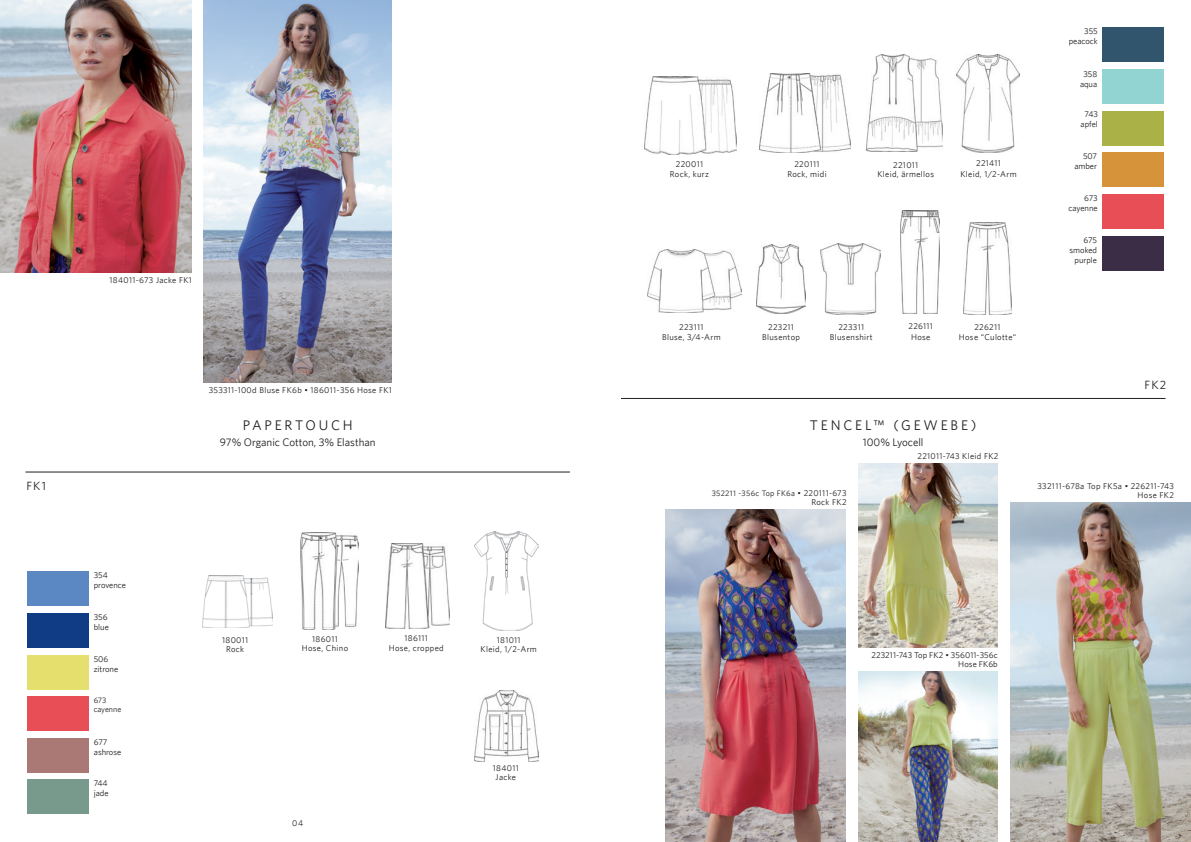
<style>
.page{position:relative;width:1191px;height:842px;background:#fff}
.page>*{position:absolute;margin:0;border:0;box-sizing:border-box;transform-origin:0 0}
.t1{font:14px "Whitney";letter-spacing:.2em;color:#231f20}
.t2{font:12px "Whitney";letter-spacing:.1em;color:#231f20}
.t3{font:11px "Whitney";color:#231f20}
.t4{font:8.5px/10.2px "Whitney";letter-spacing:.04em;color:#231f20;text-align:center}
.t5{font:8.5px/10.2px "Whitney";color:#231f20;text-align:right}
.t6{font:8.5px/9px "Whitney";letter-spacing:.01em;color:#231f20;text-align:right}
.t7{font:8px "Whitney";letter-spacing:.04em;color:#231f20}
.t8{font:8px/9.6px "Whitney";color:#231f20}
.s1{font-size:8.5px}
</style>
<div class="page">
<img style="left:0;top:0;width:191px;height:273px">
<img style="left:204px;top:0;width:187px;height:382px">
<img style="left:202px;top:576px;width:71px;height:52px">
<img style="left:475px;top:531px;width:64px;height:99px">
<img style="left:474px;top:690px;width:64px;height:71px">
<img style="left:300px;top:532px;width:58px;height:98px">
<img style="left:386px;top:544px;width:63px;height:84px">
<div style="left:27px;top:655px;width:62px;height:34px;background:#e5df6d"></div>
<div style="left:27px;top:572px;width:62px;height:34px;background:#5b88c3"></div>
<div style="left:27px;top:697px;width:62px;height:34px;background:#e74e55"></div>
<div style="left:27px;top:613px;width:62px;height:34px;background:#103c85"></div>
<div style="left:27px;top:738px;width:62px;height:34px;background:#aa7875"></div>
<div style="left:27px;top:780px;width:62px;height:34px;background:#779a8d"></div>
<div style="left:1102px;top:27px;width:61px;height:34px;background:#31556c"></div>
<div style="left:1102px;top:69px;width:61px;height:34px;background:#92d4d1"></div>
<div style="left:1102px;top:195px;width:61px;height:34px;background:#e74e55"></div>
<div style="left:1102px;top:111px;width:61px;height:34px;background:#aab146"></div>
<div style="left:1102px;top:237px;width:61px;height:34px;background:#3c2d47"></div>
<div style="left:1102px;top:152px;width:61px;height:34px;background:#d79339"></div>
<img style="left:666px;top:509px;width:179px;height:333px">
<img style="left:645px;top:76px;width:92px;height:79px">
<img style="left:759px;top:73px;width:91px;height:80px">
<img style="left:866px;top:55px;width:76px;height:97px">
<img style="left:956px;top:55px;width:64px;height:97px">
<img style="left:756px;top:244px;width:50px;height:70px">
<img style="left:820px;top:243px;width:60px;height:72px">
<img style="left:900px;top:211px;width:40px;height:103px">
<img style="left:963px;top:222px;width:48px;height:92px">
<img style="left:648px;top:249px;width:93px;height:64px">
<hr style="left:26px;top:472px;width:544px;height:1px;background:#231f20">
<hr style="left:621px;top:398px;width:544px;height:1px;background:#231f20">
<img style="left:858px;top:672px;width:139px;height:170px">
<img style="left:858px;top:464px;width:139px;height:183px">
<img style="left:1010px;top:503px;width:181px;height:339px">
<h2 class="t2" style="left:26px;top:479px;width:21px">FK1</h2>
<p class="t4" style="left:110px;top:275px;width:84px">184011-673 Jacke FK1</p>
<p class="t4" style="left:209px;top:385px;width:185px">353311-100d Bluse FK6b • 186011-356 Hose FK1</p>
<h1 class="t1" style="left:243px;top:417px;width:111px">PAPERTOUCH</h1>
<p class="t3" style="left:220px;top:436px;width:157px">97% Organic Cotton, 3% Elasthan</p>
<p class="t5" style="left:94px;top:570px;width:34px;text-align:left">354 provence</p>
<p class="t4" style="left:94px;top:611px;width:17px;text-align:left">356 blue</p>
<p class="t5" style="left:94px;top:653px;width:26px;text-align:left">506 zitrone</p>
<p class="t8" style="left:94px;top:695px;width:29px">673 cayenne</p>
<p class="t5" style="left:94px;top:736px;width:29px;text-align:left">677 ashrose</p>
<p class="t4" style="left:94px;top:777px;width:16px;text-align:left">744 jade</p>
<p class="t4" style="left:389px;top:633px;width:57px">186111<br>Hose, cropped</p>
<p class="t4" style="left:302px;top:635px;width:48px;line-height:9px">186011<br>Hose, Chino</p>
<p class="t4" style="left:222px;top:635px;width:28px;line-height:9px">180011<br>Rock</p>
<p class="t4" style="left:480px;top:635px;width:58px;line-height:9px">181011<br>Kleid, 1/2-Arm</p>
<p class="t4" style="left:292px;top:818px;width:13px">04</p>
<p class="t4" style="left:493px;top:763px;width:27px;line-height:9px">184011<br>Jacke</p>
<p class="t4" style="left:670px;top:158px;width:40px">220011<br>Rock, kurz</p>
<p class="t4" style="left:787px;top:158px;width:41px">220111<br>Rock, midi</p>
<p class="t4" style="left:877px;top:160px;width:58px;line-height:9px">221011<br>Kleid, ärmellos</p>
<p class="t4" style="left:960px;top:158px;width:58px">221411<br>Kleid, 1/2-Arm</p>
<p class="t5" style="left:1068px;top:26px;width:31px">355 peacock</p>
<p class="t4" style="left:1080px;top:69px;width:19px">358 aqua</p>
<p class="t5" style="left:1080px;top:109px;width:19px;text-align:center">743 apfel</p>
<p class="t5" style="left:1074px;top:150px;width:24px">507 amber</p>
<p class="t5" style="left:1068px;top:192px;width:31px">673 cayenne</p>
<p class="t5" style="left:1069px;top:234px;width:29px">675 smoked purple</p>
<p class="t4" style="left:662px;top:321px;width:60px">223111<br>Bluse, 3/4-Arm</p>
<p class="t4" style="left:762px;top:321px;width:39px">223211<br>Blusentop</p>
<p class="t4" style="left:830px;top:321px;width:44px">223311<br>Blusenshirt</p>
<p class="t4" style="left:908px;top:321px;width:26px;text-align:left">226111<br>Hose</p>
<p class="t4" style="left:958px;top:322px;width:59px">226211<br>Hose “Culotte“</p>
<h1 class="t1" style="left:810px;top:417px;width:168px">TENCEL™ (GEWEBE)</h1>
<p class="t3" style="left:863px;top:436px;width:62px">100% Lyocell</p>
<p class="t7" style="left:711px;top:488px;width:136px">352211 -356c Top FK6a <span class="s1">• 220111-673</span></p>
<p class="t4" style="left:811px;top:496px;width:37px">Rock FK2</p>
<p class="t4" style="left:917px;top:451px;width:82px">221011-743 Kleid FK2</p>
<h2 class="t2" style="left:1144px;top:378px;width:23px">FK2</h2>
<p class="t4" style="left:1037px;top:481px;width:138px;line-height:9px;text-align:right">332111-678a Top FK5a • 226211-743<br>Hose FK2</p>
<p class="t6" style="left:871px;top:650px;width:128px">223211-743 Top FK2 • 356011-356c<br>Hose FK6b</p>
</div>
